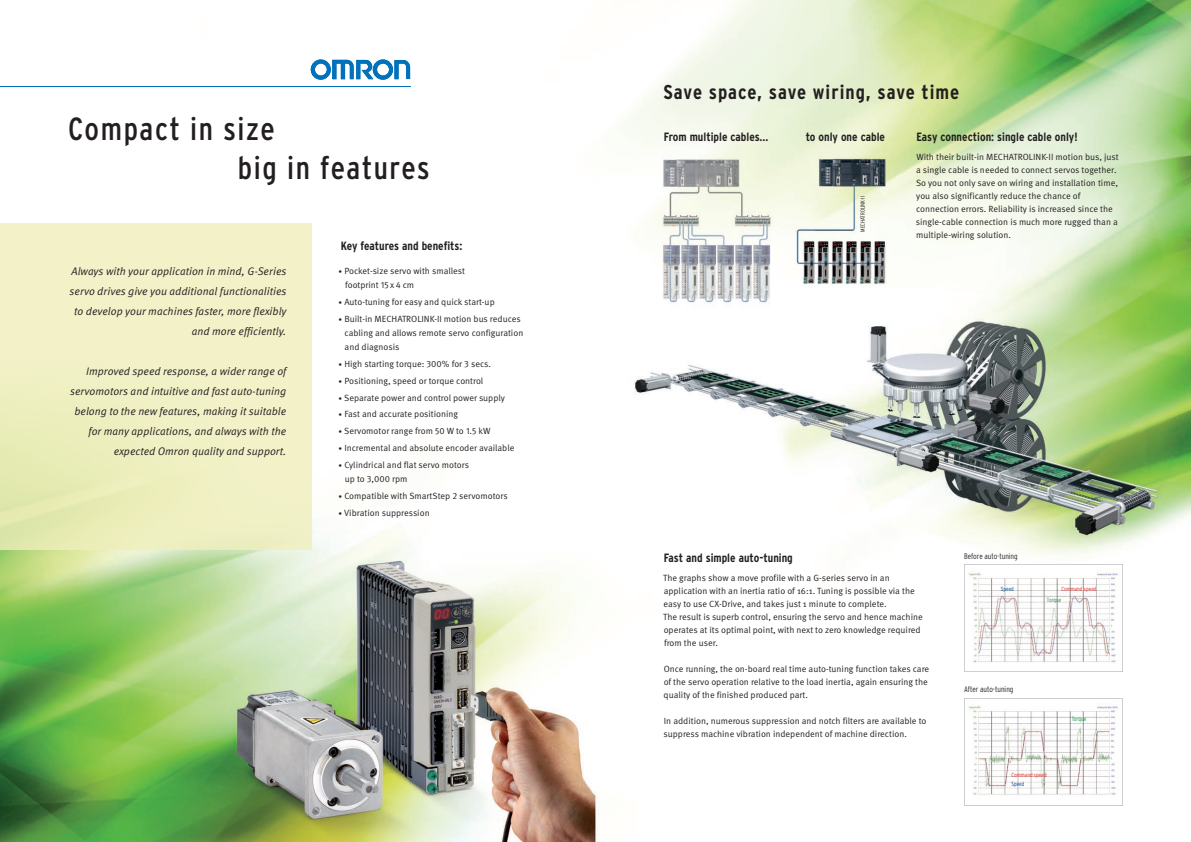
<style>
.page{position:relative;width:1191px;height:842px;background:#fff}
.page>*{position:absolute;margin:0;border:0;box-sizing:border-box;transform-origin:0 0}
.t1{font:condensed 32px "Interstate CE";letter-spacing:.05em;color:#231f20}
.t2{font:700 condensed 20px "Interstate CE";letter-spacing:.05em;color:#231f20}
.t3{font:700 condensed 12px "Interstate CE";color:#231f20}
.t4{font:italic 11px/20px "Meta Pro";letter-spacing:.005em;color:#231f20;text-align:right}
.t5{font:9px/13px "Meta Pro";color:#231f20}
.t6{font:300 condensed 8px "Interstate CE";color:#231f20}
.t7{font:300 condensed 6px "Interstate CE";color:#e12c26}
.t8{font:300 condensed 6px "Interstate CE";color:#231f20}
.t9{font:300 condensed 6px "Interstate CE";color:#158f44}
.t10{font:300 condensed 6px "Interstate CE";color:#014d96}
.s1{font-size:7px}
</style>
<div class="page">
<img style="left:0;top:0;width:1191px;height:842px">
<svg style="left:964px;top:564px;width:159px;height:108px"></svg>
<svg style="left:964px;top:698px;width:159px;height:108px"></svg>
<img style="left:0;top:224px;width:312px;height:326px">
<hr style="left:0;top:87px;width:411px;height:1px;background:#0072bc">
<img style="left:780px;top:134px;width:114px;height:156px">
<img style="left:655px;top:147px;width:120px;height:164px">
<img style="left:965px;top:700px;width:156px;height:104px">
<img style="left:965px;top:567px;width:156px;height:104px">
<svg style="left:311px;top:59px;width:99px;height:21px"></svg>
<h1 class="t1" style="left:68px;top:109px;width:208px">Compact in size</h1>
<h1 class="t1" style="left:238px;top:148px;width:193px">big in features</h1>
<p class="t4" style="left:70px;top:262px;width:218px">Always with your application in mind, G-Series servo drives give you additional functionalities to develop your machines faster, more flexibly and more efficiently.</p>
<p class="t4" style="left:70px;top:362px;width:218px">Improved speed response, a wider range of servomotors and intuitive and fast auto-tuning belong to the new features, making it suitable for many applications, and always with the expected Omron quality and support.</p>
<h3 class="t3" style="left:341px;top:238px;width:123px">Key features and benefits:</h3>
<p class="t5" style="left:345px;top:264px;width:121px;line-height:14px;text-indent:-6px"><span class="s1">•</span> Pocket-size servo with smallest footprint 15 x 4 cm</p>
<p class="t5" style="left:339px;top:296px;width:158px"><span class="s1">•</span> Auto-tuning for easy and quick start-up</p>
<p class="t5" style="left:344px;top:312px;width:180px;line-height:14px;text-indent:-6px"><span class="s1">•</span> Built-in MECHATROLINK-II motion bus reduces cabling and allows remote servo configuration and diagnosis</p>
<p class="t5" style="left:339px;top:357px;width:154px"><span class="s1">•</span> High starting torque: 300% for 3 secs.</p>
<p class="t5" style="left:339px;top:374px;width:146px"><span class="s1">•</span> Positioning, speed or torque control</p>
<p class="t5" style="left:339px;top:391px;width:168px"><span class="s1">•</span> Separate power and control power supply</p>
<p class="t5" style="left:339px;top:408px;width:121px"><span class="s1">•</span> Fast and accurate positioning</p>
<p class="t5" style="left:339px;top:425px;width:153px"><span class="s1">•</span> Servomotor range from 50 W to 1.5 kW</p>
<p class="t5" style="left:339px;top:441px;width:177px"><span class="s1">•</span> Incremental and absolute encoder available</p>
<p class="t5" style="left:345px;top:458px;width:126px;line-height:14px;text-indent:-6px"><span class="s1">•</span> Cylindrical and flat servo motors up to 3,000 rpm</p>
<p class="t5" style="left:339px;top:489px;width:171px"><span class="s1">•</span> Compatible with SmartStep 2 servomotors</p>
<p class="t5" style="left:339px;top:506px;width:93px"><span class="s1">•</span> Vibration suppression</p>
<h2 class="t2" style="left:663px;top:79px;width:297px">Save space, save wiring, save time</h2>
<h3 class="t3" style="left:664px;top:130px;width:106px">From multiple cables...</h3>
<h3 class="t3" style="left:805px;top:130px;width:81px">to only one cable</h3>
<p class="t8" style="left:859px;top:232px;width:37px;rotate:-90deg">MECHATROLINK-II</p>
<h3 class="t3" style="left:916px;top:130px;width:163px">Easy connection: single cable only!</h3>
<p class="t5" style="left:916px;top:151px;width:204px">With their built-in MECHATROLINK-II motion bus, just a single cable is needed to connect servos together.<br>So you not only save on wiring and installation time, you also significantly reduce the chance of connection errors. Reliability is increased since the single-cable connection is much more rugged than a multiple-wiring solution.</p>
<h3 class="t3" style="left:664px;top:551px;width:130px">Fast and simple auto-tuning</h3>
<p class="t5" style="left:663px;top:572px;width:261px">The graphs show a move profile with a G-series servo in an application with an inertia ratio of 16:1. Tuning is possible via the easy to use CX-Drive, and takes just 1 minute to complete.<br>The result is superb control, ensuring the servo and hence machine operates at its optimal point, with next to zero knowledge required from the user.</p>
<p class="t5" style="left:663px;top:663px;width:267px">Once running, the on-board real time auto-tuning function takes care of the servo operation relative to the load inertia, again ensuring the quality of the finished produced part.</p>
<p class="t5" style="left:663px;top:714px;width:264px">In addition, numerous suppression and notch filters are available to suppress machine vibration independent of machine direction.</p>
<p class="t6" style="left:964px;top:552px;width:55px">Before auto-tuning</p>
<p class="t10" style="left:1000px;top:585px;width:15px">Speed</p>
<p class="t7" style="left:1061px;top:585px;width:37px">Command speed</p>
<p class="t9" style="left:1047px;top:596px;width:16px">Torque</p>
<p class="t6" style="left:964px;top:685px;width:51px">After auto-tuning</p>
<p class="t9" style="left:1071px;top:716px;width:16px">Torque</p>
<p class="t7" style="left:1011px;top:771px;width:37px">Command speed</p>
<p class="t10" style="left:1011px;top:780px;width:15px">Speed</p>
</div>
